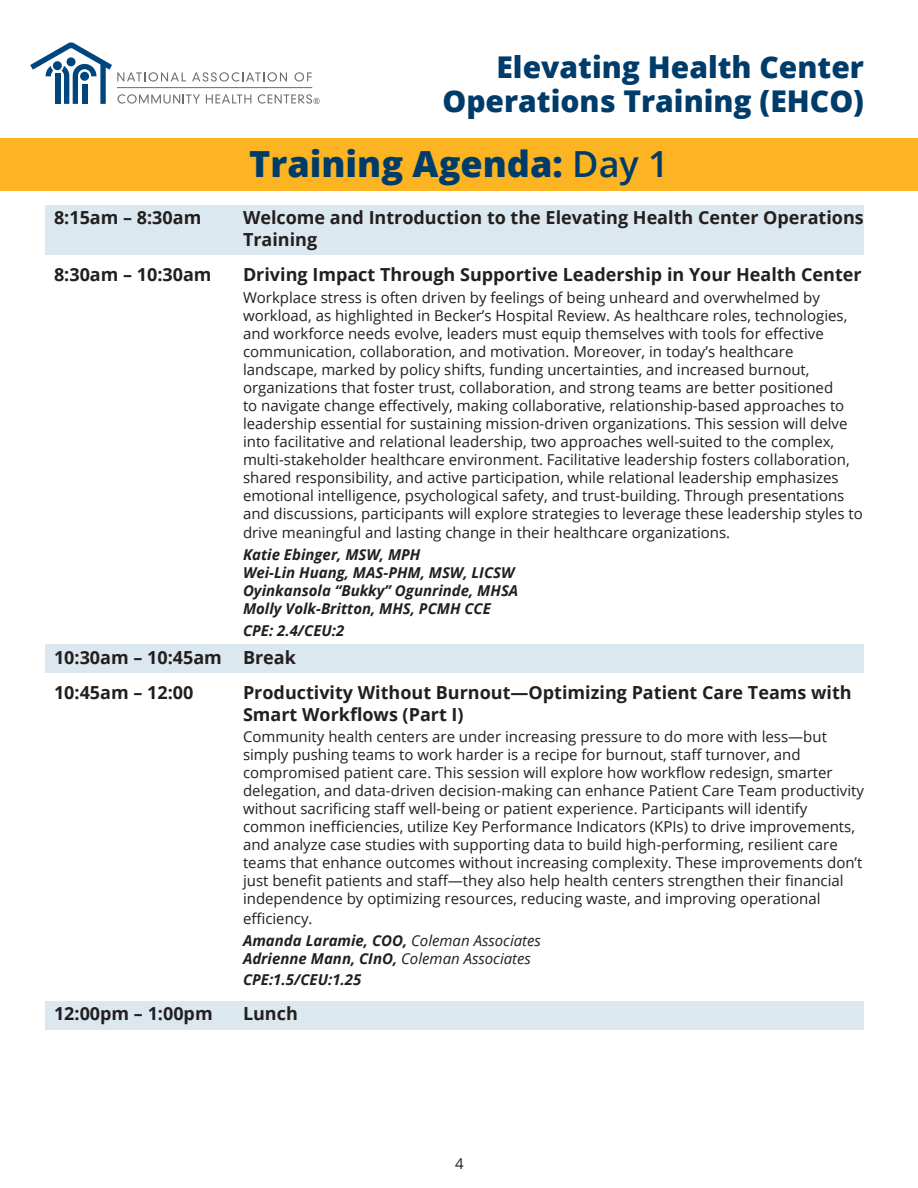
<style>
.page{position:relative;width:918px;height:1188px;background:#fff}
.page>*{position:absolute;margin:0;border:0;box-sizing:border-box;transform-origin:0 0}
.t1{font:800 36px "Open Sans";color:#003c6a}
.t2{font:800 30px/34.5px "Open Sans";color:#003c6a;text-align:right}
.t3{font:700 18px/21.6px "Open Sans";color:#231f20}
.t4{font:15px/18px "Open Sans";color:#231f20}
.t5{font:italic 700 15px/18px "Open Sans";color:#231f20}
.s1{font-weight:600}
.s2{font-weight:400}
</style>
<div class="page">
<div style="left:45px;top:205px;width:819px;height:49px;background:#dbe8ef"></div>
<div style="left:45px;top:1001px;width:819px;height:28px;background:#dbe8ef"></div>
<div style="left:45px;top:645px;width:819px;height:28px;background:#dbe8ef"></div>
<div style="left:0;top:138px;width:918px;height:53px;background:#fcb423"></div>
<svg style="left:30px;top:42px;width:290px;height:62px"></svg>
<p class="t2" style="left:442px;top:48px;width:423px">Elevating Health Center<br>Operations Training (EHCO)</p>
<p class="t1" style="left:249px;top:137px;width:421px">Training Agenda: <span class="s1">Day 1</span></p>
<p class="t3" style="left:54px;top:207px;width:149px">8:15am – 8:30am</p>
<p class="t3" style="left:243px;top:207px;width:622px">Welcome and Introduction to the Elevating Health Center Operations<br>Training</p>
<p class="t3" style="left:54px;top:263px;width:159px">8:30am – 10:30am</p>
<p class="t3" style="left:243px;top:263px;width:620px">Driving Impact Through Supportive Leadership in Your Health Center</p>
<p class="t4" style="left:243px;top:288px;width:621px">Workplace stress is often driven by feelings of being unheard and overwhelmed by workload, as highlighted in Becker’s Hospital Review. As healthcare roles, technologies, and workforce needs evolve, leaders must equip themselves with tools for effective communication, collaboration, and motivation. Moreover, in today’s healthcare landscape, marked by policy shifts, funding uncertainties, and increased burnout, organizations that foster trust, collaboration, and strong teams are better positioned<br>to navigate change effectively, making collaborative, relationship-based approaches to leadership essential for sustaining mission-driven organizations. This session will delve into facilitative and relational leadership, two approaches well-suited to the complex, multi-stakeholder healthcare environment. Facilitative leadership fosters collaboration, shared responsibility, and active participation, while relational leadership emphasizes emotional intelligence, psychological safety, and trust-building. Through presentations and discussions, participants will explore strategies to leverage these leadership styles to</p>
<p class="t4" style="left:243px;top:524px;width:489px">drive meaningful and lasting change in their healthcare organizations.</p>
<p class="t5" style="left:243px;top:545px;width:277px">Katie Ebinger, MSW, MPH<br>Wei-Lin Huang, MAS-PHM, MSW, LICSW<br>Oyinkansola “Bukky” Ogunrinde, MHSA<br>Molly Volk-Britton, MHS, PCMH CCE</p>
<p class="t5" style="left:243px;top:621px;width:103px">CPE: 2.4/CEU:2</p>
<p class="t3" style="left:54px;top:646px;width:243px">10:30am – 10:45am Break</p>
<p class="t3" style="left:54px;top:681px;width:141px">10:45am – 12:00</p>
<p class="t3" style="left:243px;top:681px;width:610px">Productivity Without Burnout—Optimizing Patient Care Teams with<br>Smart Workflows (Part I)</p>
<p class="t4" style="left:243px;top:727px;width:623px">Community health centers are under increasing pressure to do more with less—but simply pushing teams to work harder is a recipe for burnout, staff turnover, and compromised patient care. This session will explore how workflow redesign, smarter delegation, and data-driven decision-making can enhance Patient Care Team productivity without sacrificing staff well-being or patient experience. Participants will identify common inefficiencies, utilize Key Performance Indicators (KPIs) to drive improvements, and analyze case studies with supporting data to build high-performing, resilient care teams that enhance outcomes without increasing complexity. These improvements don’t just benefit patients and staff—they also help health centers strengthen their financial independence by optimizing resources, reducing waste, and improving operational</p>
<p class="t4" style="left:243px;top:909px;width:71px">efficiency.</p>
<p class="t5" style="left:243px;top:931px;width:299px">Amanda Laramie, COO, <span class="s2">Coleman Associates<br></span>Adrienne Mann, CInO, <span class="s2">Coleman Associates</span></p>
<p class="t5" style="left:243px;top:970px;width:120px">CPE:1.5/CEU:1.25</p>
<p class="t3" style="left:54px;top:1002px;width:160px">12:00pm – 1:00pm</p>
<p class="t3" style="left:243px;top:1002px;width:56px">Lunch</p>
<p class="t4" style="left:455px;top:1154px;width:10px">4</p>
</div>
